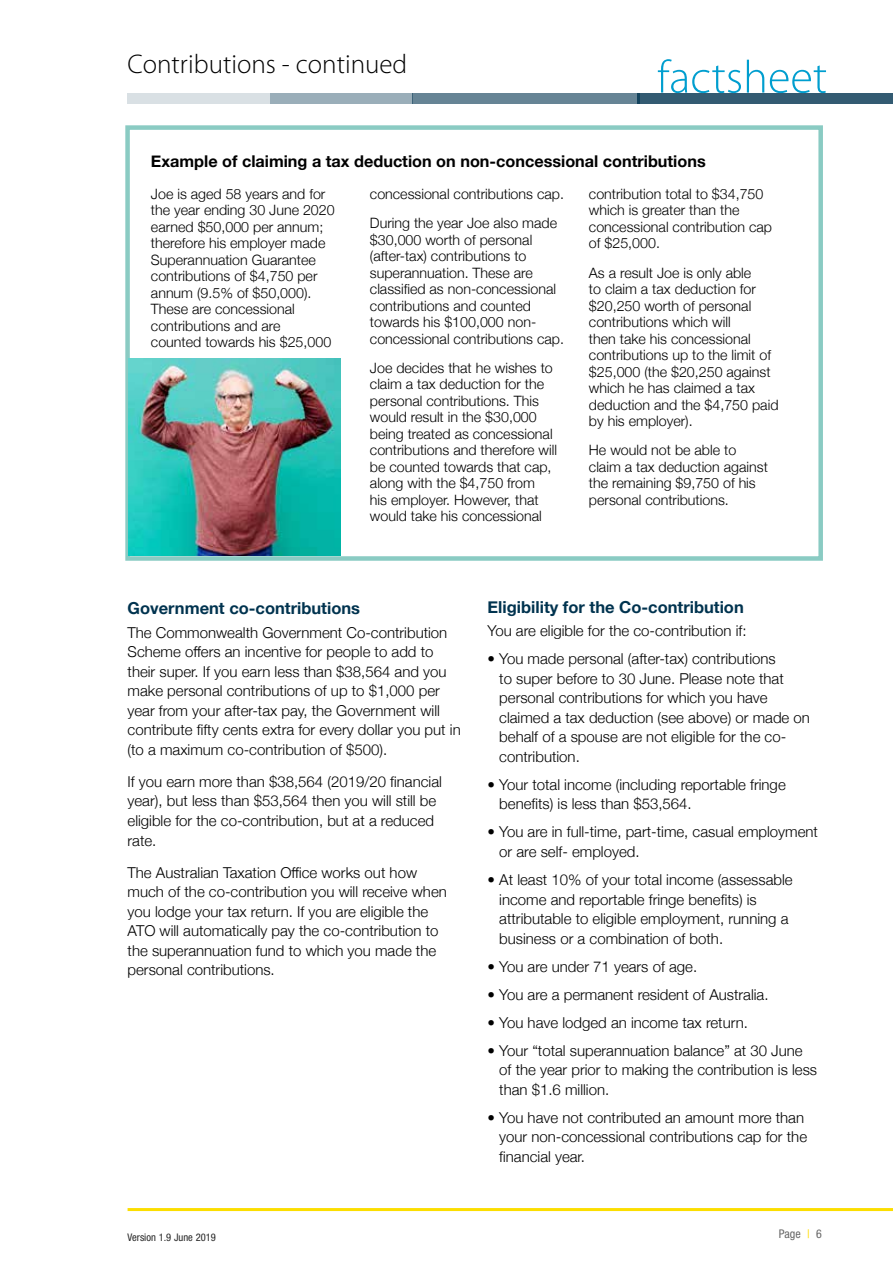
<style>
.page{position:relative;width:893px;height:1263px;background:#fff}
.page>*{position:absolute;margin:0;border:0;box-sizing:border-box;transform-origin:0 0}
.t1{font:300 27px "Myriad Pro";color:#000}
.t2{font:700 16.5px "Helvetica Neue";color:#00334f}
.t3{font:700 16.2px "Helvetica Neue";color:#000}
.t4{font:300 15px/19.5px "Helvetica Neue";color:#000}
.t5{font:300 14.25px/16.5px "Helvetica Neue";color:#000}
.t6{font:condensed 12px "Helvetica Neue LT Std";color:#666}
.t7{font:condensed 10.5px "Helvetica Neue LT Std";color:#262626}
.s1{color:#fd0}
</style>
<div class="page">
<div style="left:125px;top:125px;width:698px;height:436px;border:4px solid #8acbc3"></div>
<img style="left:128px;top:358px;width:212px;height:197px">
<div style="left:637px;top:93px;width:256px;height:11px;background:#335b72"></div>
<div style="left:412px;top:93px;width:227px;height:11px;background:#668495"></div>
<div style="left:270px;top:93px;width:142px;height:11px;background:#9aaeb9"></div>
<div style="left:128px;top:93px;width:142px;height:11px;background:#d9e0e4"></div>
<svg style="left:658px;top:59px;width:168px;height:34px"></svg>
<hr style="left:128px;top:1208px;width:765px;height:3px;background:#fcde00">
<h1 class="t1" style="left:128px;top:48px;width:281px">Contributions - continued</h1>
<p class="t3" style="left:151px;top:148px;width:556px">Example of claiming a tax deduction on non-concessional contributions</p>
<p class="t5" style="left:151px;top:184px;width:185px">Joe is aged 58 years and for the year ending 30 June 2020 earned $50,000 per annum; therefore his employer made<br>Superannuation Guarantee contributions of $4,750 per annum (9.5% of $50,000).<br>These are concessional contributions and are<br>counted towards his $25,000</p>
<p class="t5" style="left:370px;top:178px;width:195px;line-height:29.2px">concessional contributions cap.<br>During the year Joe also made</p>
<p class="t5" style="left:370px;top:230px;width:195px">$30,000 worth of personal (after-tax) contributions to superannuation. These are classified as non-concessional contributions and counted towards his $100,000 non&shy;concessional contributions cap.</p>
<p class="t5" style="left:370px;top:358px;width:189px">Joe decides that he wishes to claim a tax deduction for the personal contributions. This would result in the $30,000 being treated as concessional contributions and therefore will be counted towards that cap, along with the $4,750 from<br>his employer. However, that would take his concessional</p>
<p class="t5" style="left:589px;top:184px;width:185px">contribution total to $34,750 which is greater than the concessional contribution cap of $25,000.</p>
<p class="t5" style="left:589px;top:263px;width:191px">As a result Joe is only able<br>to claim a tax deduction for $20,250 worth of personal contributions which will<br>then take his concessional contributions up to the limit of $25,000 (the $20,250 against which he has claimed a tax deduction and the $4,750 paid by his employer).</p>
<p class="t5" style="left:589px;top:441px;width:180px">He would not be able to claim a tax deduction against the remaining $9,750 of his personal contributions.</p>
<p class="t2" style="left:128px;top:595px;width:234px">Government co-contributions</p>
<p class="t4" style="left:128px;top:621px;width:335px">The Commonwealth Government Co-contribution Scheme offers an incentive for people to add to their super. If you earn less than $38,564 and you make personal contributions of up to $1,000 per year from your after-tax pay, the Government will contribute fifty cents extra for every dollar you put in (to a maximum co-contribution of $500).</p>
<p class="t4" style="left:128px;top:771px;width:316px">If you earn more than $38,564 (2019/20 financial year), but less than $53,564 then you will still be eligible for the co-contribution, but at a reduced rate.</p>
<p class="t4" style="left:128px;top:861px;width:321px">The Australian Taxation Office works out how much of the co-contribution you will receive when you lodge your tax return. If you are eligible the ATO will automatically pay the co-contribution to the superannuation fund to which you made the personal contributions.</p>
<p class="t7" style="left:128px;top:1231px;width:90px">Version 1.9 June 2019</p>
<p class="t2" style="left:488px;top:594px;width:258px">Eligibility for the Co-contribution</p>
<p class="t4" style="left:488px;top:620px;width:260px">You are eligible for the co-contribution if:</p>
<p class="t4" style="left:499px;top:648px;width:312px;text-indent:-12px">• You made personal (after-tax) contributions<br>to super before to 30 June. Please note that personal contributions for which you have claimed a tax deduction (see above) or made on behalf of a spouse are not eligible for the co&shy;contribution.</p>
<p class="t4" style="left:499px;top:774px;width:288px;text-indent:-12px">• Your total income (including reportable fringe benefits) is less than $53,564.</p>
<p class="t4" style="left:499px;top:821px;width:320px;text-indent:-12px">• You are in full-time, part-time, casual employment or are self- employed.</p>
<p class="t4" style="left:499px;top:869px;width:295px;text-indent:-12px">• At least 10% of your total income (assessable income and reportable fringe benefits) is attributable to eligible employment, running a business or a combination of both.</p>
<p class="t4" style="left:488px;top:955px;width:211px">• You are under 71 years of age.</p>
<p class="t4" style="left:488px;top:983px;width:282px">• You are a permanent resident of Australia.</p>
<p class="t4" style="left:488px;top:1011px;width:262px">• You have lodged an income tax return.</p>
<p class="t4" style="left:499px;top:1039px;width:319px;text-indent:-12px">• Your “total superannuation balance” at 30 June of the year prior to making the contribution is less than $1.6 million.</p>
<p class="t4" style="left:499px;top:1106px;width:309px;text-indent:-12px">• You have not contributed an amount more than your non-concessional contributions cap for the financial year.</p>
<p class="t6" style="left:779px;top:1227px;width:44px">Page <span class="s1">|</span> 6</p>
</div>
